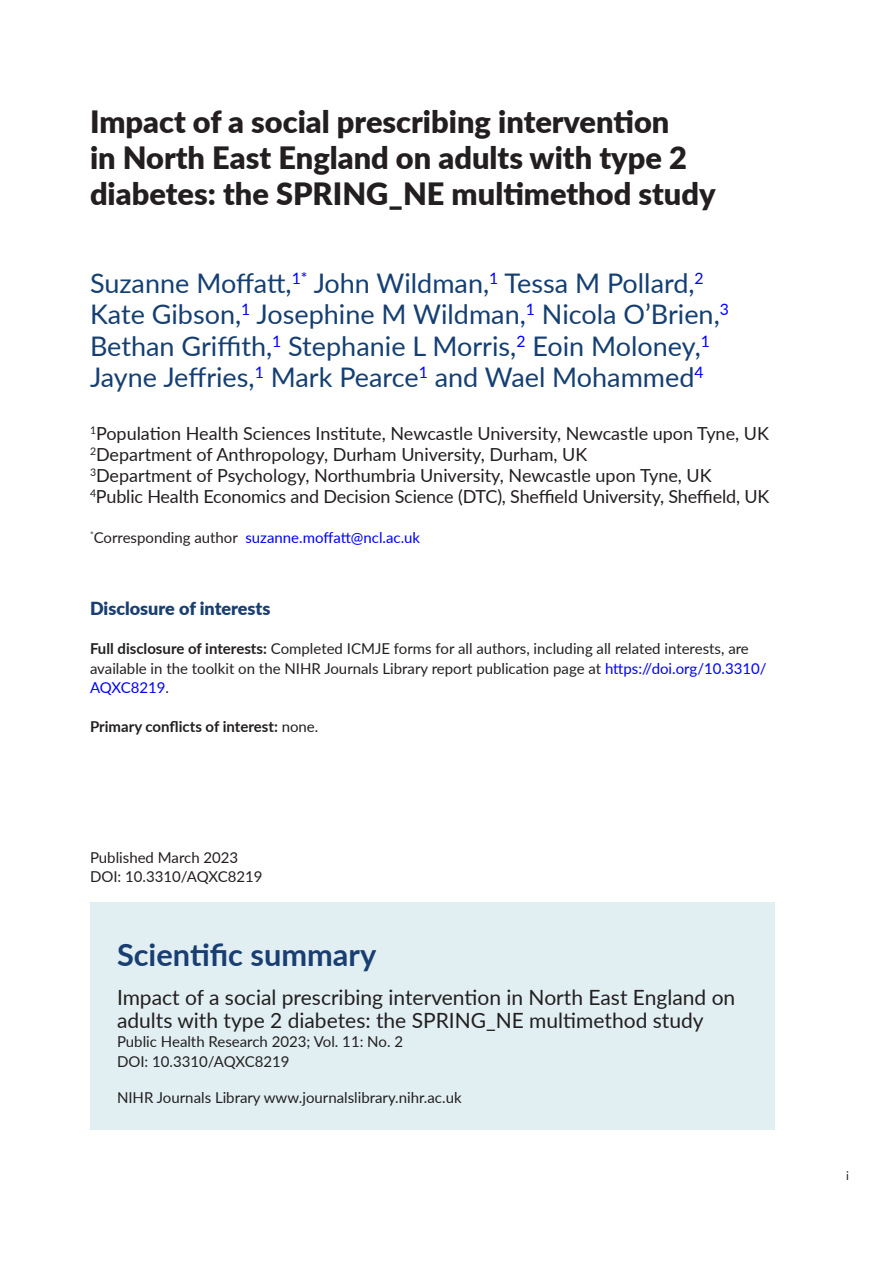
<style>
.page{position:relative;width:893px;height:1263px;background:#fff}
.page>*{position:absolute;margin:0;border:0;box-sizing:border-box;transform-origin:0 0}
.Article_Title{font:900 30.75px/36px "Lato";color:#231f20}
.Text{font:700 30.75px "Lato";color:#193e72}
.Authors{font:27px/31.5px "Lato";color:#153f72}
.Text-2{font:21px/22.5px "Lato";color:#231f20}
.Authors-2{font:18px/21px "Lato";color:#231f20}
.HeadA{font:900 18px "Lato";color:#193e72}
.Abstract{font:15px/19.5px "Lato";color:#231f20}
.Text-3{font:15px "Lato";color:#231f20}
.Authors-3{font:15px "Lato";color:#00f}
.History{font:700 15px "Lato";color:#231f20}
.DOI{font:15px "Lato";color:#231f20}
.FM_MSHistory{font:15px "Lato";color:#231f20}
.t1{font:12px "Lato";color:#231f20}
.s1{color:#231f20}
.s2{font-weight:700}
.s3{color:#00f}
.s4{font-weight:400}
</style>
<div class="page">
<div style="left:90px;top:902px;width:684px;height:228px;background:#e1eff2"></div>
<p class="Article_Title" style="left:90px;top:102px;width:627px">Impact of a social prescribing intervention<br>in North East England on adults with type 2 diabetes: the SPRING_NE multimethod study</p>
<p class="Authors" style="left:90px;top:266px;width:640px">Suzanne Moffatt,<sup>1*</sup> John Wildman,<sup>1</sup> Tessa M Pollard,<sup>2<br></sup>Kate Gibson,<sup>1</sup> Josephine M Wildman,<sup>1</sup> Nicola O’Brien,<sup>3<br></sup>Bethan Griffith,<sup>1</sup> Stephanie L Morris,<sup>2</sup> Eoin Moloney,<sup>1<br></sup>Jayne Jeffries,<sup>1</sup> Mark Pearce<sup>1</sup> and Wael Mohammed<sup>4</sup></p>
<p class="Authors-2" style="left:90px;top:422px;width:681px"><sup>1</sup>Population Health Sciences Institute, Newcastle University, Newcastle upon Tyne, UK <sup>2</sup>Department of Anthropology, Durham University, Durham, UK<br><sup>3</sup>Department of Psychology, Northumbria University, Newcastle upon Tyne, UK <sup>4</sup>Public Health Economics and Decision Science (DTC), Sheffield University, Sheffield, UK</p>
<p class="Authors-3" style="left:90px;top:527px;width:332px"><sup>*</sup><span class="s1">Corresponding author</span> suzanne.moffatt@ncl.ac.uk</p>
<p class="HeadA" style="left:90px;top:595px;width:182px">Disclosure of interests</p>
<p class="Abstract" style="left:90px;top:638px;width:678px"><span class="s2">Full disclosure of interests:</span> Completed ICMJE forms for all authors, including all related interests, are available in the toolkit on the NIHR Journals Library report publication page at <span class="s3">https://doi.org/10.3310/<br>AQXC8219</span>.</p>
<p class="History" style="left:90px;top:716px;width:230px">Primary conflicts of interest: <span class="s4">none.</span></p>
<p class="FM_MSHistory" style="left:90px;top:847px;width:150px">Published March 2023</p>
<p class="DOI" style="left:90px;top:866px;width:174px">DOI: 10.3310/AQXC8219</p>
<p class="Text" style="left:117px;top:932px;width:261px">Scientific summary</p>
<p class="Text-2" style="left:117px;top:985px;width:620px">Impact of a social prescribing intervention in North East England on adults with type 2 diabetes: the SPRING_NE multimethod study</p>
<p class="Text-3" style="left:117px;top:1031px;width:288px">Public Health Research 2023; Vol. 11: No. 2</p>
<p class="Text-3" style="left:117px;top:1050px;width:174px">DOI: 10.3310/AQXC8219</p>
<p class="Text-3" style="left:117px;top:1086px;width:346px">NIHR Journals Library www.journalslibrary.nihr.ac.uk</p>
<p class="t1" style="left:846px;top:1167px;width:4px">i</p>
</div>
